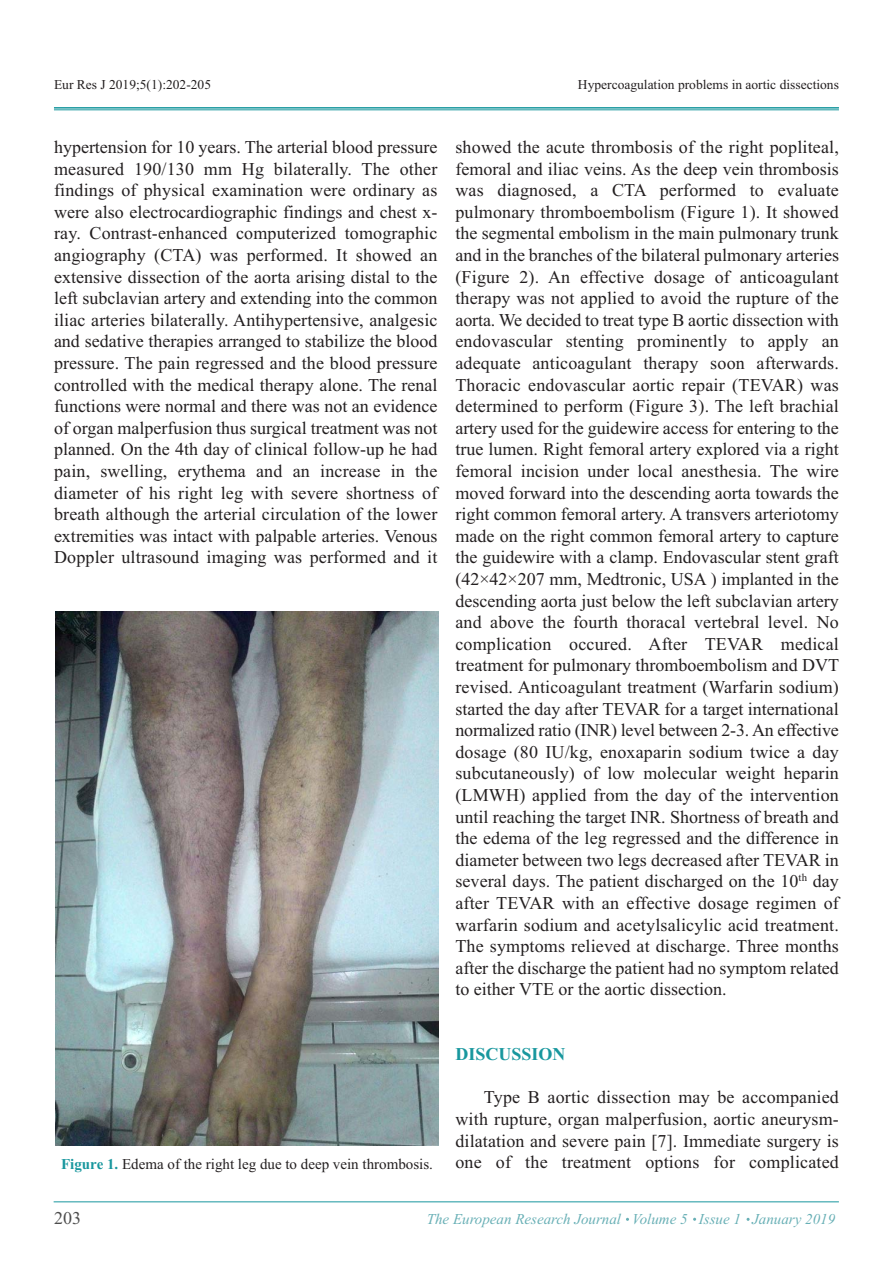
<style>
.page{position:relative;width:893px;height:1263px;background:#fff}
.page>*{position:absolute;margin:0;border:0;box-sizing:border-box;transform-origin:0 0}
.t1{font:18px/21.6px "Times New Roman";letter-spacing:.01em;color:#231f20;text-align:justify}
.t2{font:700 18px "Times New Roman";color:#18979e}
.t3{font:18px "Times New Roman";color:#4d4d4d}
.t4{font:italic 15px "Times New Roman";color:#67afb5}
.t5{font:15px "Times New Roman";color:#231f20}
.t6{font:13.5px "Times New Roman";color:#231f20}
.s1{font-weight:700;color:#18979e}
</style>
<div class="page">
<hr style="left:54px;top:1201px;width:785px;height:1px;background:#18979e">
<hr style="left:54px;top:107px;width:785px;height:2px;background:#18979e">
<hr style="left:54px;top:110px;width:785px;height:1px;background:#18979e">
<img style="left:55px;top:611px;width:384px;height:534px">
<p class="t6" style="left:54px;top:77px;width:159px">Eur Res J 2019;5(1):202-205</p>
<p class="t6" style="left:578px;top:77px;width:262px">Hypercoagulation problems in aortic dissections</p>
<p class="t1" style="left:54px;top:136px;width:385px">hypertension for 10 years. The arterial blood pressure measured 190/130 mm Hg bilaterally. The other findings of physical examination were ordinary as were also electrocardiographic findings and chest x&shy;ray. Contrast-enhanced computerized tomographic angiography (CTA) was performed. It showed an extensive dissection of the aorta arising distal to the left subclavian artery and extending into the common iliac arteries bilaterally. Antihypertensive, analgesic and sedative therapies arranged to stabilize the blood pressure. The pain regressed and the blood pressure controlled with the medical therapy alone. The renal functions were normal and there was not an evidence of organ malperfusion thus surgical treatment was not planned. On the 4th day of clinical follow-up he had pain, swelling, erythema and an increase in the diameter of his right leg with severe shortness of breath although the arterial circulation of the lower extremities was intact with palpable arteries. Venous Doppler ultrasound imaging was performed and it</p>
<p class="t1" style="left:455px;top:136px;width:385px">showed the acute thrombosis of the right popliteal, femoral and iliac veins. As the deep vein thrombosis was diagnosed, a CTA performed to evaluate pulmonary thromboembolism (Figure 1). It showed the segmental embolism in the main pulmonary trunk and in the branches of the bilateral pulmonary arteries (Figure 2). An effective dosage of anticoagulant therapy was not applied to avoid the rupture of the aorta. We decided to treat type B aortic dissection with endovascular stenting prominently to apply an adequate anticoagulant therapy soon afterwards.<br>Thoracic endovascular aortic repair (TEVAR) was determined to perform (Figure 3). The left brachial artery used for the guidewire access for entering to the true lumen. Right femoral artery explored via a right femoral incision under local anesthesia. The wire moved forward into the descending aorta towards the right common femoral artery. A transvers arteriotomy made on the right common femoral artery to capture the guidewire with a clamp. Endovascular stent graft (42×42×207 mm, Medtronic, USA ) implanted in the descending aorta just below the left subclavian artery and above the fourth thoracal vertebral level. No complication occured. After TEVAR medical treatment for pulmonary thromboembolism and DVT revised. Anticoagulant treatment (Warfarin sodium) started the day after TEVAR for a target international normalized ratio (INR) level between 2-3. An effective dosage (80 IU/kg, enoxaparin sodium twice a day subcutaneously) of low molecular weight heparin (LMWH) applied from the day of the intervention until reaching the target INR. Shortness of breath and the edema of the leg regressed and the difference in diameter between two legs decreased after TEVAR in several days. The patient discharged on the 10<sup>th</sup> day after TEVAR with an effective dosage regimen of warfarin sodium and acetylsalicylic acid treatment.<br>The symptoms relieved at discharge. Three months after the discharge the patient had no symptom related to either VTE or the aortic dissection.</p>
<p class="t5" style="left:61px;top:1154px;width:373px"><span class="s1">Figure 1.</span> Edema of the right leg due to deep vein thrombosis.</p>
<p class="t2" style="left:455px;top:1043px;width:112px">DISCUSSION</p>
<p class="t1" style="left:455px;top:1086px;width:385px;text-indent:28px">Type B aortic dissection may be accompanied with rupture, organ malperfusion, aortic aneurysm&shy;dilatation and severe pain [7]. Immediate surgery is one of the treatment options for complicated</p>
<p class="t3" style="left:54px;top:1207px;width:28px">203</p>
<p class="t4" style="left:427px;top:1210px;width:410px">The European Research Journal Volume 5 Issue 1 January 2019</p>
</div>
